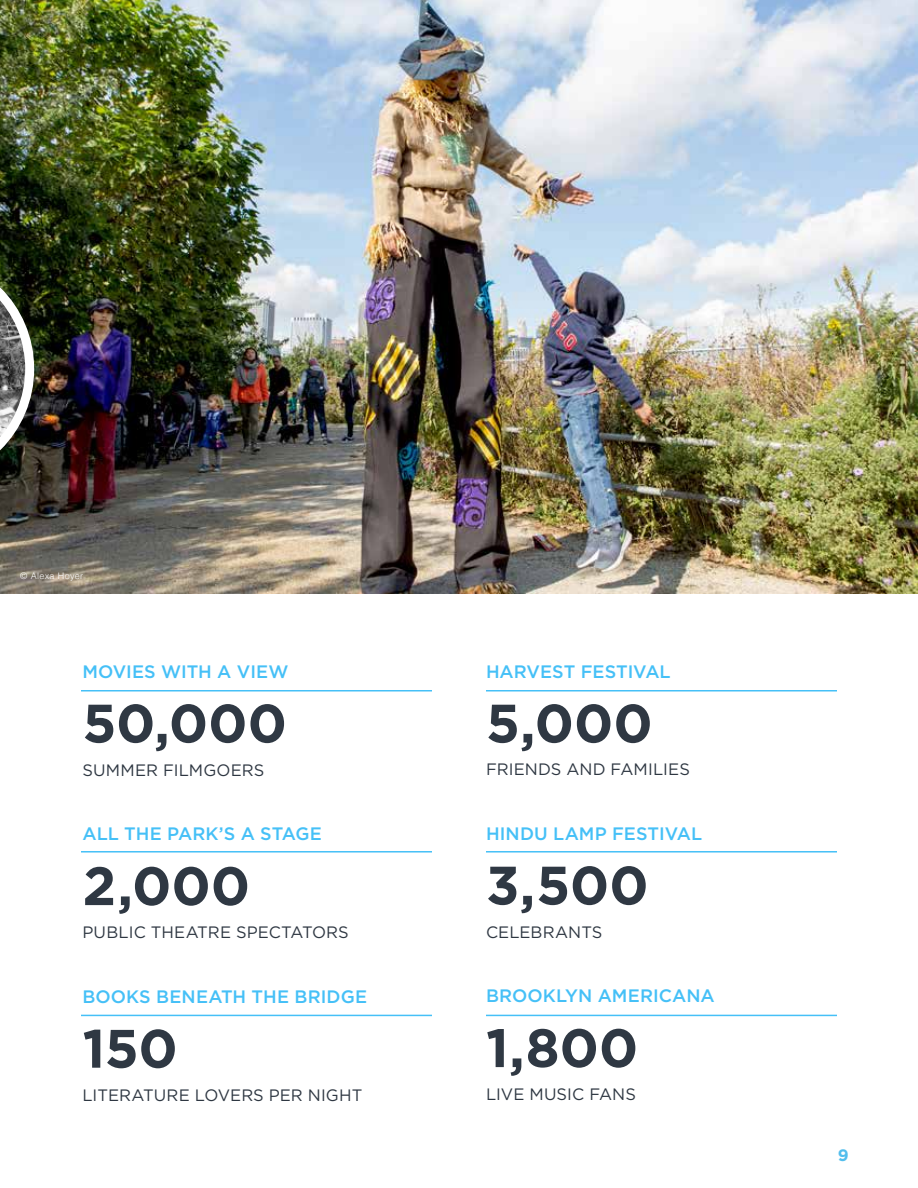
<style>
.page{position:relative;width:918px;height:1188px;background:#fff}
.page>*{position:absolute;margin:0;border:0;box-sizing:border-box;transform-origin:0 0}
.t1{font:700 54px "Gotham";color:#2f3843}
.t2{font:500 18px "Gotham";color:#45c0f7}
.t3{font:16.5px "Gotham";letter-spacing:.005em;color:#2e3742}
.t4{font:700 16.5px "Gotham";color:#53beed}
.t5{font:9px "Gotham";letter-spacing:.035em;color:#fff}
.t6{font:300 9px "Helvetica";letter-spacing:.04em;color:#fff}
</style>
<div class="page">
<hr style="left:81px;top:690px;width:351px;height:1px;background:#45c0f7">
<hr style="left:81px;top:851px;width:351px;height:2px;background:#45c0f7">
<hr style="left:81px;top:1015px;width:351px;height:1px;background:#45c0f7">
<img style="left:0;top:0;width:918px;height:593px">
<svg style="left:0;top:254px;width:34px;height:229px"></svg>
<hr style="left:486px;top:690px;width:351px;height:1px;background:#45c0f7">
<hr style="left:486px;top:851px;width:351px;height:2px;background:#45c0f7">
<hr style="left:486px;top:1015px;width:351px;height:1px;background:#45c0f7">
<p class="t6" style="left:20px;top:572px;width:65px">© Alexa Hoyer</p>
<p class="t5" style="left:11px;top:573px;width:70px">© Alexa Hoyer</p>
<p class="t2" style="left:82px;top:663px;width:207px">MOVIES WITH A VIEW</p>
<h1 class="t1" style="left:82px;top:699px;width:206px">50,000</h1>
<p class="t3" style="left:82px;top:762px;width:183px">SUMMER FILMGOERS</p>
<p class="t2" style="left:82px;top:826px;width:241px">ALL THE PARK’S A STAGE</p>
<h1 class="t1" style="left:82px;top:862px;width:169px">2,000</h1>
<p class="t3" style="left:82px;top:925px;width:268px">PUBLIC THEATRE SPECTATORS</p>
<p class="t2" style="left:82px;top:988px;width:286px">BOOKS BENEATH THE BRIDGE</p>
<h1 class="t1" style="left:82px;top:1024px;width:97px">150</h1>
<p class="t3" style="left:82px;top:1087px;width:281px">LITERATURE LOVERS PER NIGHT</p>
<p class="t2" style="left:486px;top:663px;width:186px">HARVEST FESTIVAL</p>
<h1 class="t1" style="left:486px;top:699px;width:168px">5,000</h1>
<p class="t3" style="left:486px;top:762px;width:205px">FRIENDS AND FAMILIES</p>
<p class="t2" style="left:486px;top:825px;width:218px">HINDU LAMP FESTIVAL</p>
<h1 class="t1" style="left:486px;top:861px;width:164px">3,500</h1>
<p class="t3" style="left:486px;top:924px;width:118px">CELEBRANTS</p>
<p class="t2" style="left:486px;top:988px;width:230px">BROOKLYN AMERICANA</p>
<h1 class="t1" style="left:486px;top:1024px;width:154px">1,800</h1>
<p class="t3" style="left:486px;top:1087px;width:152px">LIVE MUSIC FANS</p>
<p class="t4" style="left:838px;top:1148px;width:12px">9</p>
</div>
